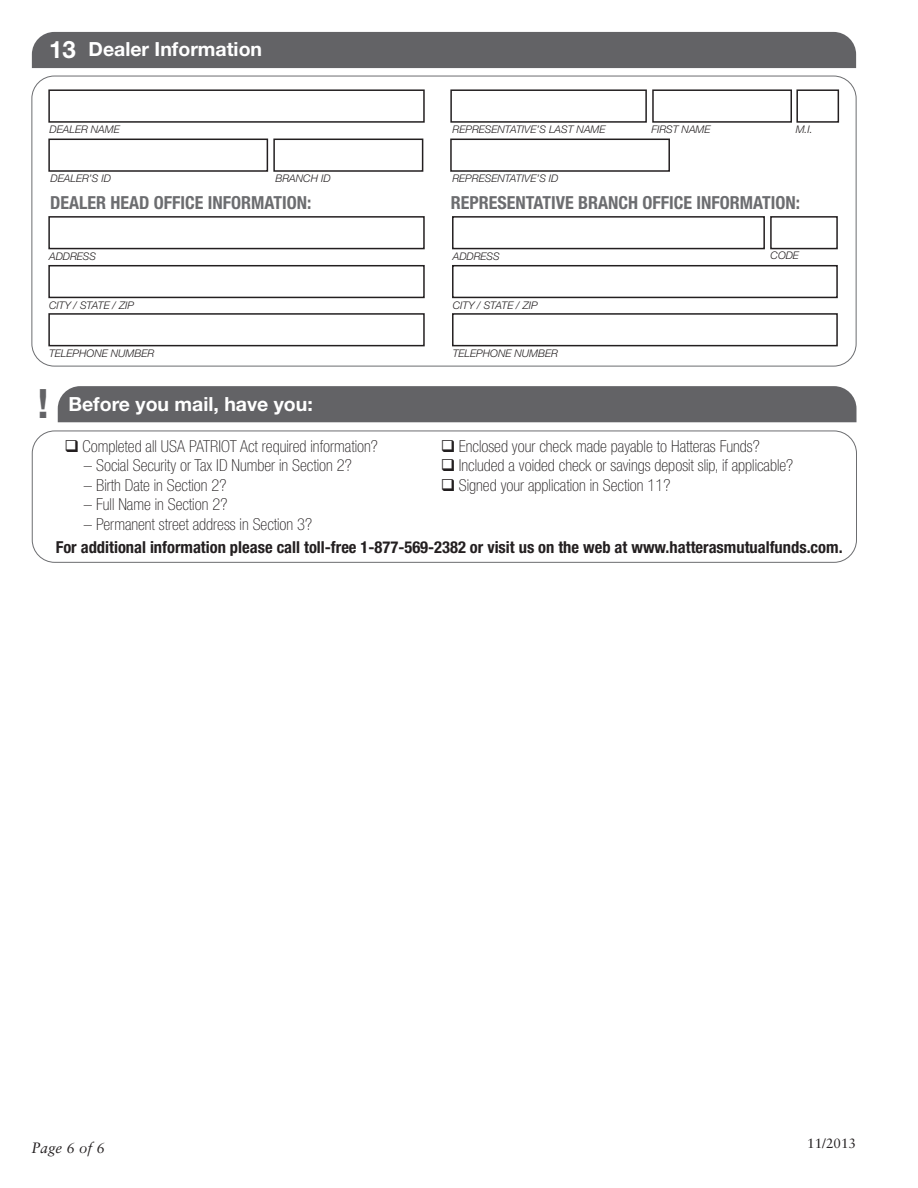
<style>
.page{position:relative;width:918px;height:1188px;background:#fff}
.page>*{position:absolute;margin:0;border:0;box-sizing:border-box;transform-origin:0 0}
.t1{font:700 40.5px "Helvetica Neue";color:#636366}
.t2{font:700 24px "Helvetica Neue";color:#fff}
.t3{font:700 19.5px "Helvetica Neue";color:#fff}
.t4{font:700 condensed 18px "Helvetica Neue";color:#6c6d70}
.t5{font:100 condensed 16.5px "Helvetica Neue";color:#231f20}
.t6{font:700 condensed 16.5px "Helvetica Neue";color:#231f20}
.t7{font:italic 15px "Sabon";color:#231f20}
.t8{font:13.5px "Sabon";color:#231f20}
.t9{font:italic 300 10.5px "Helvetica Neue";color:#231f20}
</style>
<div class="page">
<div style="left:58px;top:386px;width:798px;height:36px;background:#636366"></div>
<div style="left:32px;top:431px;width:825px;height:132px;border:1px solid #6c6d70;border-radius:22px"></div>
<div style="left:32px;top:32px;width:824px;height:36px;background:#636366"></div>
<div style="left:48px;top:89px;width:377px;height:34px;border:2px solid #231f20"></div>
<div style="left:48px;top:139px;width:220px;height:33px;border:2px solid #231f20"></div>
<div style="left:273px;top:139px;width:150px;height:33px;border:2px solid #231f20"></div>
<div style="left:48px;top:216px;width:377px;height:33px;border:2px solid #231f20"></div>
<div style="left:452px;top:216px;width:313px;height:33px;border:2px solid #231f20"></div>
<div style="left:770px;top:216px;width:68px;height:33px;border:2px solid #231f20"></div>
<div style="left:48px;top:265px;width:377px;height:33px;border:2px solid #231f20"></div>
<div style="left:452px;top:265px;width:386px;height:33px;border:2px solid #231f20"></div>
<div style="left:48px;top:313px;width:377px;height:33px;border:2px solid #231f20"></div>
<div style="left:452px;top:313px;width:386px;height:33px;border:2px solid #231f20"></div>
<div style="left:450px;top:139px;width:220px;height:33px;border:2px solid #231f20"></div>
<div style="left:796px;top:89px;width:43px;height:34px;border:2px solid #231f20"></div>
<div style="left:450px;top:89px;width:197px;height:34px;border:2px solid #231f20"></div>
<div style="left:652px;top:89px;width:140px;height:34px;border:2px solid #231f20"></div>
<p class="t2" style="left:49px;top:35px;width:28px">13</p>
<p class="t3" style="left:89px;top:37px;width:175px">Dealer Information</p>
<p class="t9" style="left:50px;top:123px;width:72px">DEALER NAME</p>
<p class="t9" style="left:453px;top:123px;width:155px">REPRESENTATIVE’S LAST NAME</p>
<p class="t9" style="left:651px;top:123px;width:61px">FIRST NAME</p>
<p class="t9" style="left:51px;top:172px;width:62px">DEALER’S ID</p>
<p class="t9" style="left:275px;top:172px;width:57px">BRANCH ID</p>
<p class="t9" style="left:452px;top:172px;width:107px">REPRESENTATIVE’S ID</p>
<p class="t9" style="left:796px;top:123px;width:19px">M.I.</p>
<p class="t4" style="left:50px;top:191px;width:263px">DEALER HEAD OFFICE INFORMATION:</p>
<p class="t4" style="left:451px;top:191px;width:351px">REPRESENTATIVE BRANCH OFFICE INFORMATION:</p>
<p class="t9" style="left:49px;top:250px;width:49px">ADDRESS</p>
<p class="t9" style="left:453px;top:250px;width:49px">ADDRESS</p>
<p class="t9" style="left:49px;top:299px;width:86px">CITY / STATE / ZIP</p>
<p class="t9" style="left:453px;top:299px;width:86px">CITY / STATE / ZIP</p>
<p class="t9" style="left:49px;top:347px;width:107px">TELEPHONE NUMBER</p>
<p class="t9" style="left:453px;top:347px;width:107px">TELEPHONE NUMBER</p>
<p class="t1" style="left:37px;top:378px;width:13px">!</p>
<p class="t3" style="left:68px;top:392px;width:246px">Before you mail, have you:</p>
<p class="t9" style="left:771px;top:249px;width:30px">CODE</p>
<p class="t5" style="left:64px;top:437px;width:315px">❑ Completed all USA PATRIOT Act required information?</p>
<p class="t5" style="left:84px;top:456px;width:269px">– Social Security or Tax ID Number in Section 2?</p>
<p class="t5" style="left:84px;top:476px;width:144px">– Birth Date in Section 2?</p>
<p class="t5" style="left:84px;top:495px;width:145px">– Full Name in Section 2?</p>
<p class="t5" style="left:84px;top:515px;width:230px">– Permanent street address in Section 3?</p>
<p class="t5" style="left:441px;top:437px;width:320px">❑ Enclosed your check made payable to Hatteras Funds?</p>
<p class="t5" style="left:441px;top:456px;width:354px">❑ Included a voided check or savings deposit slip, if applicable?</p>
<p class="t5" style="left:441px;top:476px;width:231px">❑ Signed your application in Section 11?</p>
<p class="t6" style="left:56px;top:537px;width:788px">For additional information please call toll-free 1-877-569-2382 or visit us on the web at www.hatterasmutualfunds.com.</p>
<p class="t7" style="left:32px;top:1139px;width:75px">Page 6 of 6</p>
<p class="t8" style="left:807px;top:1135px;width:50px">11/2013</p>
</div>
